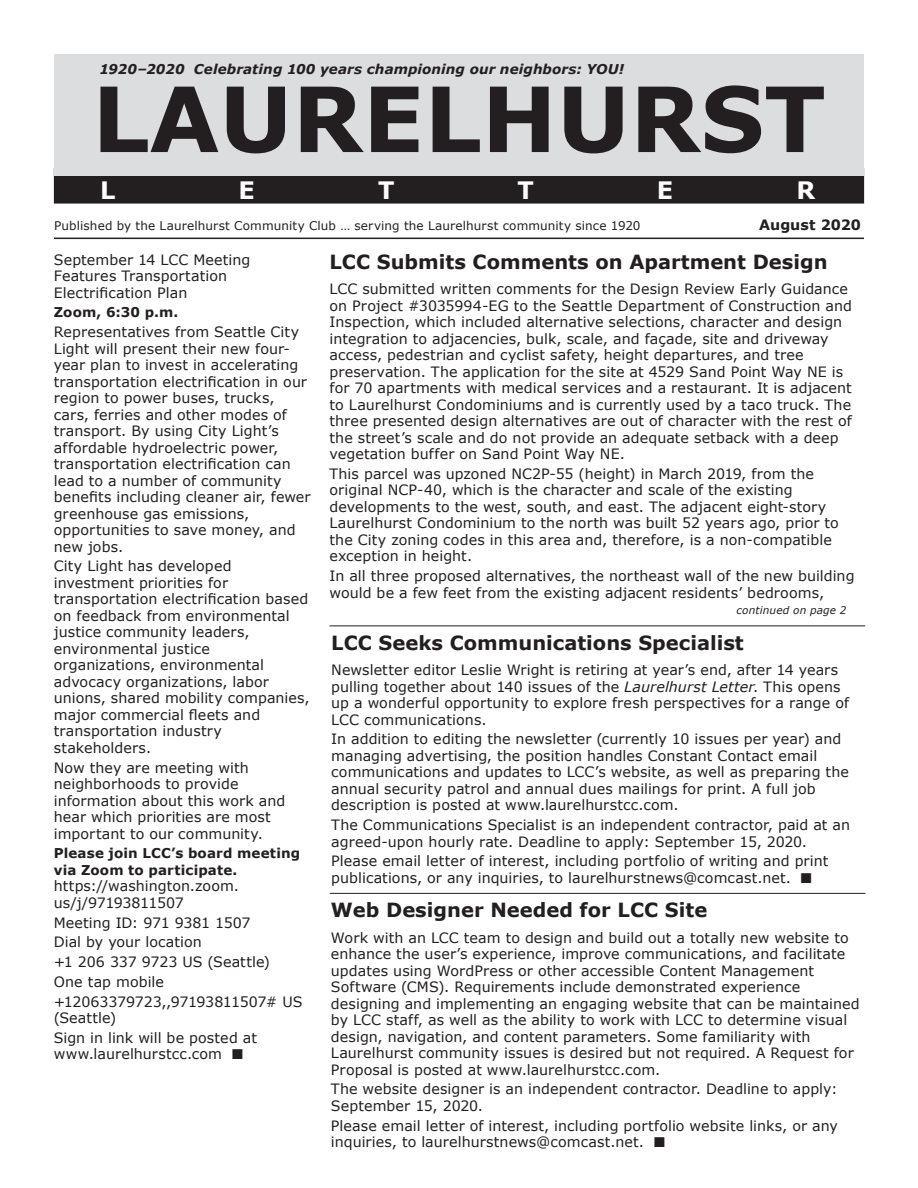
<style>
.page{position:relative;width:918px;height:1188px;background:#fff}
.page>*{position:absolute;margin:0;border:0;box-sizing:border-box;transform-origin:0 0}
.t1{font:700 90px "Verdana";color:#231f20}
.t2{font:700 24px "Verdana";color:#fff}
.Subhead{font:700 19.5px "Verdana";color:#231f20}
.Body_text{font:14.25px/16.5px "Verdana";letter-spacing:.005em;color:#231f20}
.Body_text-2{font:700 14.25px "Verdana";letter-spacing:.005em;color:#231f20}
.Body_text-3{font:700 13.5px/16.5px "Verdana";letter-spacing:.01em;color:#231f20}
.t3{font:italic 700 13.5px "Verdana";letter-spacing:.005em;color:#231f20}
.Body_text-4{font:12px "Verdana";letter-spacing:.01em;color:#231f20}
.Body_text-5{font:italic 10.5px "Verdana";letter-spacing:.015em;color:#231f20}
.s1{font-style:italic}
</style>
<div class="page">
<hr style="left:54px;top:238px;width:810px;height:1px;background:#231f20">
<div style="left:54px;top:168px;width:810px;height:35px;background:#231f20"></div>
<div style="left:54px;top:55px;width:810px;height:121px;background:#dcdddf"></div>
<hr style="left:330px;top:626px;width:535px;height:1px;background:#231f20">
<hr style="left:330px;top:893px;width:536px;height:1px;background:#231f20">
<p class="t3" style="left:100px;top:60px;width:526px">1920–2020 Celebrating 100 years championing our neighbors: YOU!</p>
<p class="t1" style="left:92px;top:56px;width:735px">LAURELHURST</p>
<p class="t2" style="left:100px;top:173px;width:17px">L</p>
<p class="t2" style="left:239px;top:173px;width:18px">E</p>
<p class="t2" style="left:378px;top:173px;width:18px">T</p>
<p class="t2" style="left:518px;top:173px;width:18px">T</p>
<p class="t2" style="left:657px;top:173px;width:18px">E</p>
<p class="t2" style="left:797px;top:173px;width:20px">R</p>
<p class="Body_text-4" style="left:54px;top:218px;width:588px">Published by the Laurelhurst Community Club … serving the Laurelhurst community since 1920</p>
<p class="Body_text-2" style="left:759px;top:215px;width:103px">August 2020</p>
<p class="Body_text" style="left:54px;top:251px;width:198px">September 14 LCC Meeting<br>Features Transportation<br>Electrification Plan</p>
<p class="Body_text-3" style="left:54px;top:304px;width:126px">Zoom, 6:30 p.m.</p>
<p class="Body_text" style="left:54px;top:324px;width:258px">Representatives from Seattle City<br>Light will present their new four&shy;year plan to invest in accelerating transportation electrification in our region to power buses, trucks, cars, ferries and other modes of transport. By using City Light’s affordable hydroelectric power, transportation electrification can lead to a number of community benefits including cleaner air, fewer greenhouse gas emissions, opportunities to save money, and new jobs.</p>
<p class="Body_text" style="left:54px;top:558px;width:257px">City Light has developed investment priorities for transportation electrification based on feedback from environmental justice community leaders, environmental justice organizations, environmental advocacy organizations, labor unions, shared mobility companies, major commercial fleets and transportation industry stakeholders.</p>
<p class="Body_text" style="left:54px;top:759px;width:233px">Now they are meeting with neighborhoods to provide information about this work and hear which priorities are most important to our community.</p>
<p class="Body_text-3" style="left:54px;top:845px;width:248px">Please join LCC’s board meeting via Zoom to participate.</p>
<p class="Body_text" style="left:54px;top:878px;width:187px">https://washington.zoom. us/j/97193811507</p>
<p class="Body_text" style="left:54px;top:914px;width:198px">Meeting ID: 971 9381 1507</p>
<p class="Body_text" style="left:54px;top:934px;width:150px">Dial by your location</p>
<p class="Body_text" style="left:54px;top:954px;width:218px">+1 206 337 9723 US (Seattle)</p>
<p class="Body_text" style="left:54px;top:973px;width:112px">One tap mobile</p>
<p class="Body_text" style="left:54px;top:993px;width:250px">+12063379723,,97193811507# US (Seattle)</p>
<p class="Body_text" style="left:54px;top:1029px;width:205px">Sign in link will be posted at www.laurelhurstcc.com ■</p>
<p class="Subhead" style="left:330px;top:248px;width:500px">LCC Submits Comments on Apartment Design</p>
<p class="Body_text" style="left:330px;top:281px;width:524px">LCC submitted written comments for the Design Review Early Guidance on Project #3035994-EG to the Seattle Department of Construction and Inspection, which included alternative selections, character and design integration to adjacencies, bulk, scale, and façade, site and driveway access, pedestrian and cyclist safety, height departures, and tree preservation. The application for the site at 4529 Sand Point Way NE is for 70 apartments with medical services and a restaurant. It is adjacent to Laurelhurst Condominiums and is currently used by a taco truck. The three presented design alternatives are out of character with the rest of the street’s scale and do not provide an adequate setback with a deep vegetation buffer on Sand Point Way NE.</p>
<p class="Body_text" style="left:330px;top:465px;width:511px">This parcel was upzoned NC2P-55 (height) in March 2019, from the original NCP-40, which is the character and scale of the existing developments to the west, south, and east. The adjacent eight-story Laurelhurst Condominium to the north was built 52 years ago, prior to the City zoning codes in this area and, therefore, is a non-compatible exception in height.</p>
<p class="Body_text" style="left:330px;top:568px;width:527px">In all three proposed alternatives, the northeast wall of the new building would be a few feet from the existing adjacent residents’ bedrooms,</p>
<p class="Body_text-5" style="left:736px;top:603px;width:112px">continued on page 2</p>
<p class="Subhead" style="left:331px;top:629px;width:414px">LCC Seeks Communications Specialist</p>
<p class="Body_text" style="left:331px;top:662px;width:519px">Newsletter editor Leslie Wright is retiring at year’s end, after 14 years pulling together about 140 issues of the <span class="s1">Laurelhurst Letter</span>. This opens up a wonderful opportunity to explore fresh perspectives for a range of LCC communications.</p>
<p class="Body_text" style="left:331px;top:731px;width:519px">In addition to editing the newsletter (currently 10 issues per year) and managing advertising, the position handles Constant Contact email communications and updates to LCC’s website, as well as preparing the annual security patrol and annual dues mailings for print. A full job description is posted at www.laurelhurstcc.com.</p>
<p class="Body_text" style="left:331px;top:816px;width:520px">The Communications Specialist is an independent contractor, paid at an agreed-upon hourly rate. Deadline to apply: September 15, 2020.</p>
<p class="Body_text" style="left:331px;top:853px;width:499px">Please email letter of interest, including portfolio of writing and print publications, or any inquiries, to laurelhurstnews@comcast.net. ■</p>
<p class="Subhead" style="left:331px;top:896px;width:378px">Web Designer Needed for LCC Site</p>
<p class="Body_text" style="left:331px;top:929px;width:530px">Work with an LCC team to design and build out a totally new website to enhance the user’s experience, improve communications, and facilitate updates using WordPress or other accessible Content Management Software (CMS). Requirements include demonstrated experience designing and implementing an engaging website that can be maintained by LCC staff, as well as the ability to work with LCC to determine visual design, navigation, and content parameters. Some familiarity with Laurelhurst community issues is desired but not required. A Request for Proposal is posted at www.laurelhurstcc.com.</p>
<p class="Body_text" style="left:331px;top:1081px;width:508px">The website designer is an independent contractor. Deadline to apply:<br>September 15, 2020.</p>
<p class="Body_text" style="left:331px;top:1117px;width:509px">Please email letter of interest, including portfolio website links, or any inquiries, to laurelhurstnews@comcast.net. ■</p>
</div>
